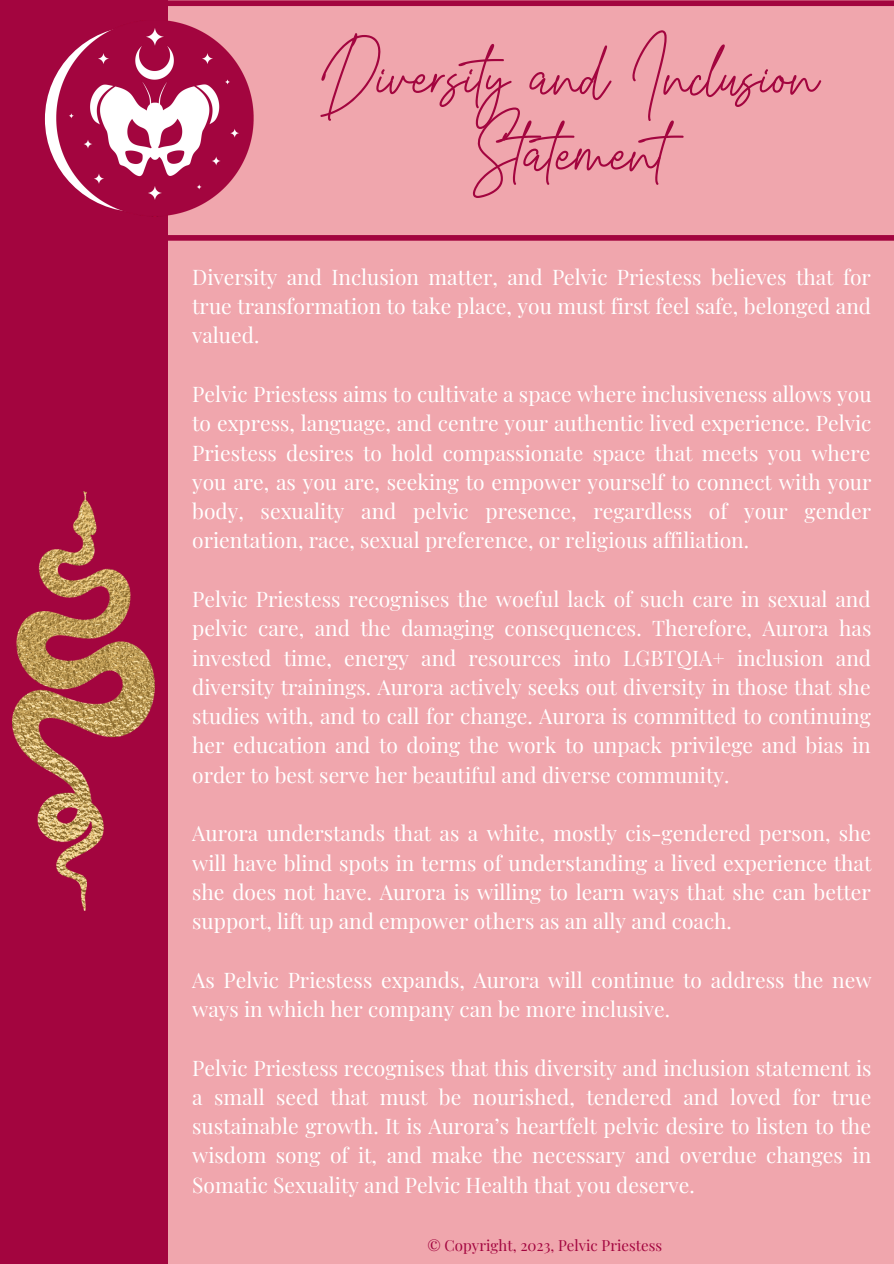
<style>
.page{position:relative;width:894px;height:1264px;background:#fff}
.page>*{position:absolute;margin:0;border:0;box-sizing:border-box;transform-origin:0 0}
.t1{font:54.75px/76.5px "Grayscale Signature";color:#a3053f}
.t2{font:21px/29.2px "Playfair Display";color:#fff;text-align:justify}
.t3{font:15px "Playfair Display";color:#a3053f}
</style>
<div class="page">
<div style="left:0;top:0;width:893px;height:1263px;background:#f0a6ad"></div>
<div style="left:0;top:0;width:168px;height:1263px;background:#a3053f"></div>
<img style="left:55px;top:21px;width:199px;height:196px">
<div style="left:158px;top:235px;width:735px;height:6px;background:#a3053f"></div>
<div style="left:167px;top:0;width:726px;height:6px;background:#a3053f"></div>
<img style="left:12px;top:491px;width:142px;height:419px">
<p class="t1" style="left:470px;top:35px;width:350px;text-indent:-152px">Diversity and Inclusion<br>Statement</p>
<p class="t2" style="left:192px;top:261px;width:680px">Diversity and Inclusion matter, and Pelvic Priestess believes that for true transformation to take place, you must first feel safe, belonged and valued.</p>
<p class="t2" style="left:192px;top:378px;width:680px">Pelvic Priestess aims to cultivate a space where inclusiveness allows you to express, language, and centre your authentic lived experience. Pelvic Priestess desires to hold compassionate space that meets you where you are, as you are, seeking to empower yourself to connect with your body, sexuality and pelvic presence, regardless of your gender orientation, race, sexual preference, or religious affiliation.</p>
<p class="t2" style="left:192px;top:583px;width:680px">Pelvic Priestess recognises the woeful lack of such care in sexual and pelvic care, and the damaging consequences. Therefore, Aurora has invested time, energy and resources into LGBTQIA+ inclusion and diversity trainings. Aurora actively seeks out diversity in those that she studies with, and to call for change. Aurora is committed to continuing her education and to doing the work to unpack privilege and bias in order to best serve her beautiful and diverse community.</p>
<p class="t2" style="left:192px;top:818px;width:680px">Aurora understands that as a white, mostly cis-gendered person, she will have blind spots in terms of understanding a lived experience that she does not have. Aurora is willing to learn ways that she can better support, lift up and empower others as an ally and coach.</p>
<p class="t2" style="left:192px;top:964px;width:680px">As Pelvic Priestess expands, Aurora will continue to address the new ways in which her company can be more inclusive.</p>
<p class="t2" style="left:192px;top:1052px;width:680px">Pelvic Priestess recognises that this diversity and inclusion statement is a small seed that must be nourished, tendered and loved for true sustainable growth. It is Aurora’s heartfelt pelvic desire to listen to the wisdom song of it, and make the necessary and overdue changes in Somatic Sexuality and Pelvic Health that you deserve.</p>
<p class="t3" style="left:427px;top:1234px;width:236px">© Copyright, 2023, Pelvic Priestess</p>
</div>
